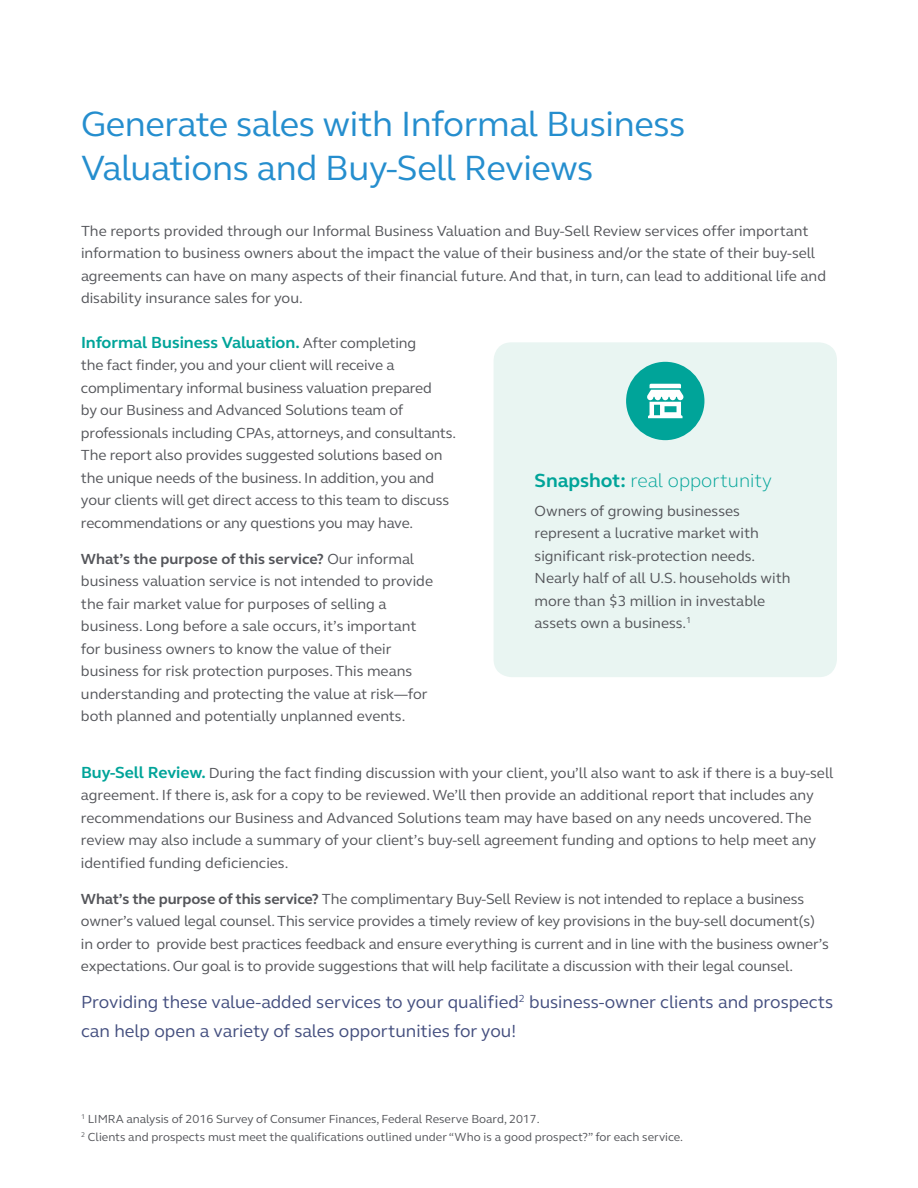
<style>
.page{position:relative;width:918px;height:1188px;background:#fff}
.page>*{position:absolute;margin:0;border:0;box-sizing:border-box;transform-origin:0 0}
.t1{font:36px/43.5px "FS Elliot Pro";letter-spacing:-.01em;color:#258ece}
.t2{font:300 19.5px "FS Elliot Pro";color:#00a499}
.t3{font:18px/28.5px "FS Elliot Pro";color:#444f7f}
.t4{font:700 16.5px "FS Elliot Pro";color:#00a499}
.t5{font:15px/22.5px "FS Elliot Pro";letter-spacing:-.01em;color:#54555a}
.t6{font:12px/18px "FS Elliot Pro";color:#54555a}
.s1{font-weight:400;font-size:15px;color:#54555a}
.s2{font-weight:700}
.s3{font-weight:700;font-size:16.5px;color:#00a499}
</style>
<div class="page">
<div style="left:494px;top:342px;width:343px;height:335px;background:#e9f5f2;border-radius:18px"></div>
<div style="left:626px;top:362px;width:78px;height:78px;background:#00a499;border-radius:50%"></div>
<svg style="left:647px;top:384px;width:36px;height:34px"></svg>
<h1 class="t1" style="left:81px;top:101px;width:606px">Generate sales with Informal Business<br>Valuations and Buy-Sell Reviews</h1>
<p class="t5" style="left:81px;top:219px;width:747px">The reports provided through our Informal Business Valuation and Buy-Sell Review services offer important information to business owners about the impact the value of their business and/or the state of their buy-sell agreements can have on many aspects of their financial future. And that, in turn, can lead to additional life and disability insurance sales for you.</p>
<p class="t4" style="left:81px;top:331px;width:337px">Informal Business Valuation. <span class="s1">After completing</span></p>
<p class="t5" style="left:81px;top:354px;width:377px">the fact finder, you and your client will receive a complimentary informal business valuation prepared<br>by our Business and Advanced Solutions team of professionals including CPAs, attorneys, and consultants.<br>The report also provides suggested solutions based on the unique needs of the business. In addition, you and your clients will get direct access to this team to discuss recommendations or any questions you may have.</p>
<p class="t5" style="left:81px;top:547px;width:354px"><span class="s2">What’s the purpose of this service?</span> Our informal business valuation service is not intended to provide the fair market value for purposes of selling a business. Long before a sale occurs, it’s important for business owners to know the value of their business for risk protection purposes. This means understanding and protecting the value at risk—for both planned and potentially unplanned events.</p>
<h2 class="t2" style="left:535px;top:467px;width:239px"><span class="s2">Snapshot:</span> real opportunity</h2>
<p class="t5" style="left:535px;top:499px;width:257px">Owners of growing businesses represent a lucrative market with significant risk-protection needs.<br>Nearly half of all U.S. households with more than $3 million in investable assets own a business.<sup>1</sup></p>
<p class="t5" style="left:81px;top:761px;width:754px"><span class="s3">Buy-Sell Review.</span> During the fact finding discussion with your client, you’ll also want to ask if there is a buy-sell agreement. If there is, ask for a copy to be reviewed. We’ll then provide an additional report that includes any recommendations our Business and Advanced Solutions team may have based on any needs uncovered. The review may also include a summary of your client’s buy-sell agreement funding and options to help meet any identified funding deficiencies.</p>
<p class="t5" style="left:81px;top:887px;width:749px"><span class="s2">What’s the purpose of this service?</span> The complimentary Buy-Sell Review is not intended to replace a business owner’s valued legal counsel. This service provides a timely review of key provisions in the buy-sell document(s) in order to provide best practices feedback and ensure everything is current and in line with the business owner’s expectations. Our goal is to provide suggestions that will help facilitate a discussion with their legal counsel.</p>
<p class="t3" style="left:81px;top:988px;width:754px">Providing these value-added services to your qualified<sup>2</sup> business-owner clients and prospects can help open a variety of sales opportunities for you!</p>
<p class="t6" style="left:81px;top:1110px;width:604px"><sup>1</sup> LIMRA analysis of 2016 Survey of Consumer Finances, Federal Reserve Board, 2017.<br><sup>2</sup> Clients and prospects must meet the qualifications outlined under “Who is a good prospect?” for each service.</p>
</div>
